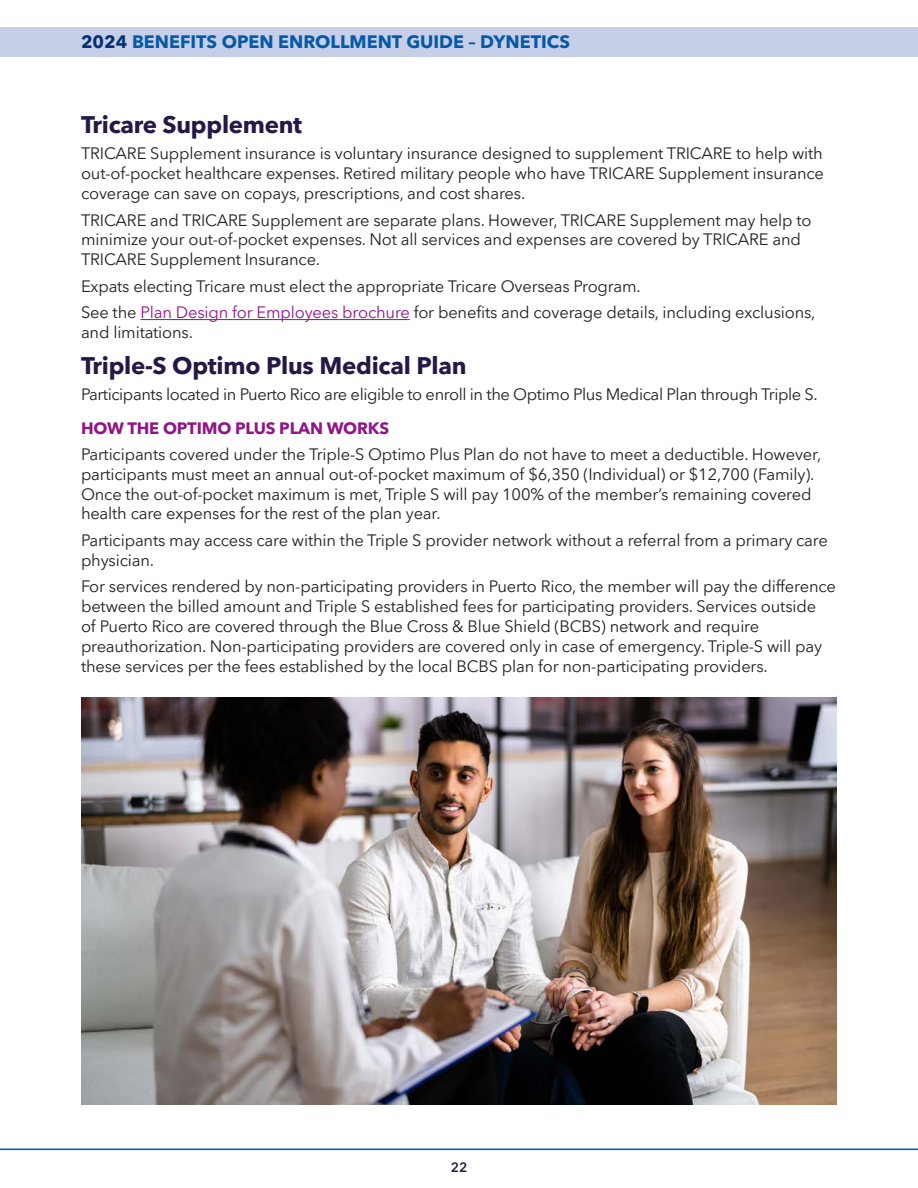
<style>
.page{position:relative;width:918px;height:1188px;background:#fff}
.page>*{position:absolute;margin:0;border:0;box-sizing:border-box;transform-origin:0 0}
.First_Subhead{font:700 24px "Avenir Next LT Pro";letter-spacing:-.01em;color:#251846}
.t1{font:700 18px "Avenir Next LT Pro";color:#045aa7}
.Body_copy{font:16.5px/19.8px "Avenir Next LT Pro";letter-spacing:-.01em;color:#231f20}
.Second_subhead{font:700 16.5px "Avenir Next LT Pro";letter-spacing:-.01em;color:#901588}
.t2{font:600 13.5px "Avenir Next LT Pro";color:#251846}
.s1{color:#043174}
.s2{color:#901588}
</style>
<div class="page">
<svg style="left:0;top:1149px;width:918px;height:2px"></svg>
<div style="left:0;top:27px;width:918px;height:29px;background:#c6cfe7"></div>
<hr style="left:140px;top:319px;width:270px;height:1px;background:#901588">
<img style="left:81px;top:698px;width:756px;height:407px">
<p class="t1" style="left:81px;top:31px;width:491px"><span class="s1">2024</span> BENEFITS OPEN ENROLLMENT GUIDE – DYNETICS</p>
<p class="First_Subhead" style="left:81px;top:110px;width:223px">Tricare Supplement</p>
<p class="Body_copy" style="left:81px;top:144px;width:745px;text-align:justify">TRICARE Supplement insurance is voluntary insurance designed to supplement TRICARE to help with out-of-pocket healthcare expenses. Retired military people who have TRICARE Supplement insurance coverage can save on copays, prescriptions, and cost shares.</p>
<p class="Body_copy" style="left:81px;top:210px;width:732px">TRICARE and TRICARE Supplement are separate plans. However, TRICARE Supplement may help to minimize your out-of-pocket expenses. Not all services and expenses are covered by TRICARE and<br>TRICARE Supplement Insurance.</p>
<p class="Body_copy" style="left:81px;top:276px;width:561px">Expats electing Tricare must elect the appropriate Tricare Overseas Program.</p>
<p class="Body_copy" style="left:81px;top:303px;width:736px">See the <span class="s2">Plan Design for Employees brochure</span> for benefits and coverage details, including exclusions, and limitations.</p>
<p class="First_Subhead" style="left:81px;top:351px;width:387px">Triple-S Optimo Plus Medical Plan</p>
<p class="Body_copy" style="left:81px;top:385px;width:738px">Participants located in Puerto Rico are eligible to enroll in the Optimo Plus Medical Plan through Triple S.</p>
<p class="Second_subhead" style="left:81px;top:418px;width:310px">HOW THE OPTIMO PLUS PLAN WORKS</p>
<p class="Body_copy" style="left:81px;top:444px;width:742px">Participants covered under the Triple-S Optimo Plus Plan do not have to meet a deductible. However, participants must meet an annual out-of-pocket maximum of $6,350 (Individual) or $12,700 (Family).<br>Once the out-of-pocket maximum is met, Triple S will pay 100% of the member’s remaining covered health care expenses for the rest of the plan year.</p>
<p class="Body_copy" style="left:81px;top:530px;width:748px">Participants may access care within the Triple S provider network without a referral from a primary care physician.</p>
<p class="Body_copy" style="left:81px;top:577px;width:756px">For services rendered by non-participating providers in Puerto Rico, the member will pay the difference between the billed amount and Triple S established fees for participating providers. Services outside<br>of Puerto Rico are covered through the Blue Cross &amp; Blue Shield (BCBS) network and require preauthorization. Non-participating providers are covered only in case of emergency. Triple-S will pay these services per the fees established by the local BCBS plan for non-participating providers.</p>
<p class="t2" style="left:451px;top:1159px;width:18px">22</p>
</div>
